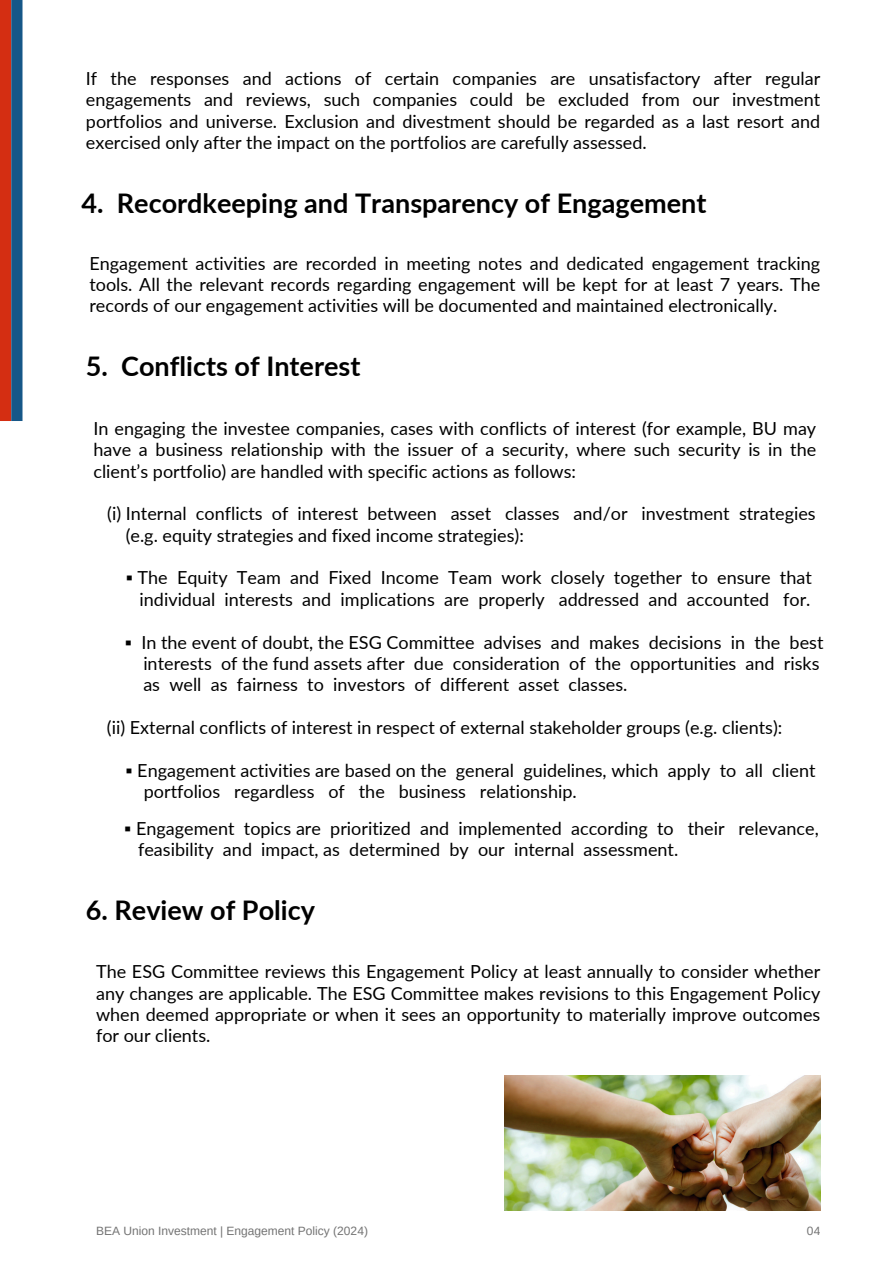
<style>
.page{position:relative;width:894px;height:1264px;background:#fff}
.page>*{position:absolute;margin:0;border:0;box-sizing:border-box;transform-origin:0 0}
.t1{font:700 27px "Lato";color:#000}
.t2{font:18px/21.3px "Lato";color:#000;text-align:justify}
.t3{font:12px "Arimo";color:#737373}
</style>
<div class="page">
<div style="left:0;top:0;width:11px;height:421px;background:#d42e12"></div>
<div style="left:11px;top:0;width:11px;height:421px;background:#165788"></div>
<img style="left:504px;top:1075px;width:315px;height:135px">
<h2 class="t2" style="left:86px;top:67px;width:735px">If the responses and actions of certain companies are unsatisfactory after regular engagements and reviews, such companies could be excluded from our investment portfolios and universe. Exclusion and divestment should be regarded as a last resort and exercised only after the impact on the portfolios are carefully assessed.</h2>
<h2 class="t1" style="left:82px;top:186px;width:626px">4. Recordkeeping and Transparency of Engagement</h2>
<h2 class="t2" style="left:89px;top:252px;width:732px">Engagement activities are recorded in meeting notes and dedicated engagement tracking tools. All the relevant records regarding engagement will be kept for at least 7 years. The records of our engagement activities will be documented and maintained electronically.</h2>
<h2 class="t1" style="left:86px;top:349px;width:276px">5. Conflicts of Interest</h2>
<p class="t2" style="left:93px;top:417px;width:724px">In engaging the investee companies, cases with conflicts of interest (for example, BU may have a business relationship with the issuer of a security, where such security is in the client’s portfolio) are handled with specific actions as follows:</p>
<h2 class="t2" style="left:126px;top:502px;width:691px;text-indent:-18px">(i) Internal conflicts of interest between asset classes and/or investment strategies (e.g. equity strategies and fixed income strategies):</h2>
<h1 class="t2" style="left:126px;top:567px;width:687px;text-align:right">▪ The Equity Team and Fixed Income Team work closely together to ensure that individual interests and implications are properly addressed and accounted for.</h1>
<h2 class="t2" style="left:143px;top:631px;width:681px;text-align:left;text-indent:-18px">▪ In the event of doubt, the ESG Committee advises and makes decisions in the best interests of the fund assets after due consideration of the opportunities and risks as well as fairness to investors of different</h2>
<p class="t2" style="left:518px;top:673px;width:110px">asset classes.</p>
<h2 class="t2" style="left:107px;top:716px;width:676px">(ii) External conflicts of interest in respect of external stakeholder groups (e.g. clients):</h2>
<h2 class="t2" style="left:125px;top:759px;width:691px">▪ Engagement activities are based on the general guidelines, which apply to all client</h2>
<h2 class="t2" style="left:144px;top:780px;width:434px">portfolios regardless of the business relationship.</h2>
<h1 class="t2" style="left:138px;top:817px;width:682px;text-indent:-14px">▪ Engagement topics are prioritized and implemented according to their relevance, feasibility and impact, as determined by our internal assessment.</h1>
<p class="t1" style="left:86px;top:893px;width:230px">6. Review of Policy</p>
<p class="t2" style="left:96px;top:960px;width:725px">The ESG Committee reviews this Engagement Policy at least annually to consider whether any changes are applicable. The ESG Committee makes revisions to this Engagement Policy when deemed appropriate or when it sees an opportunity to materially improve outcomes for our clients.</p>
<h1 class="t3" style="left:96px;top:1223px;width:273px">BEA Union Investment | Engagement Policy (2024)</h1>
<h2 class="t3" style="left:806px;top:1223px;width:15px">04</h2>
</div>
